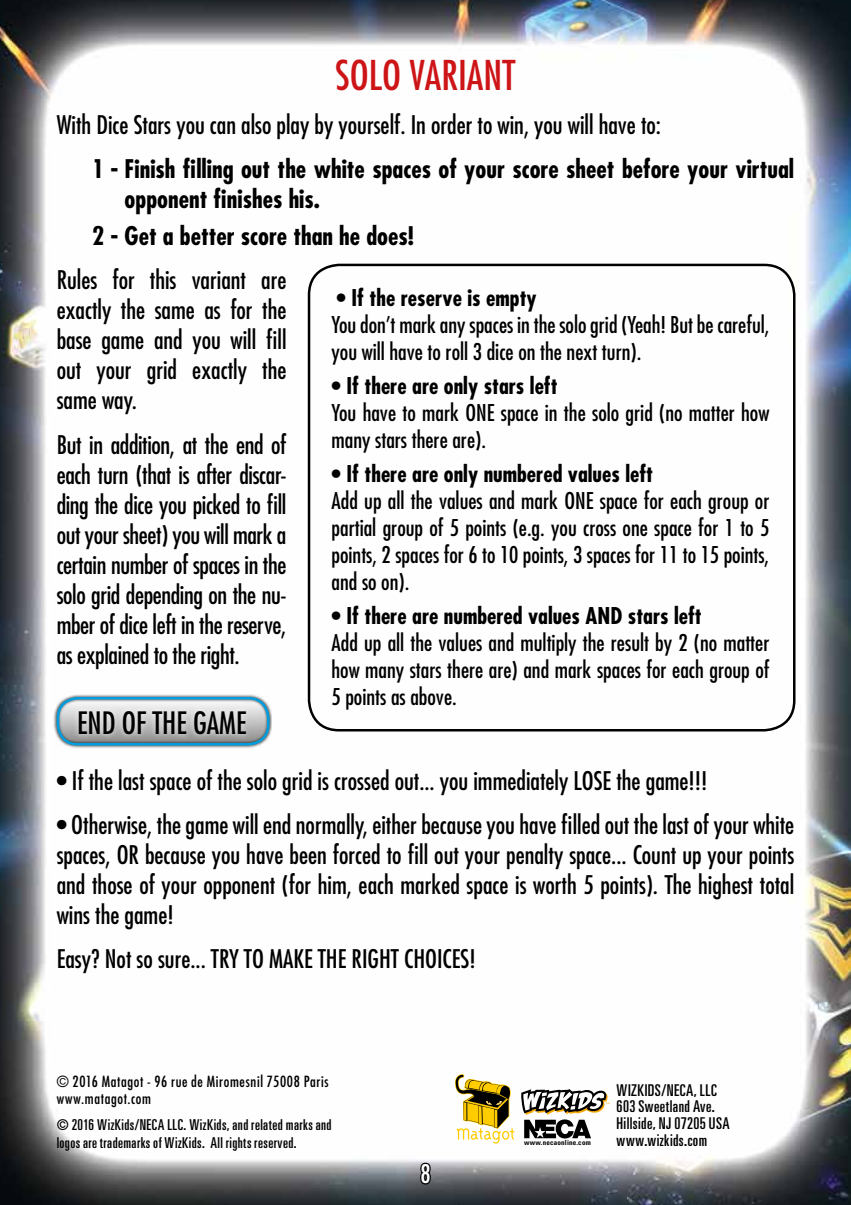
<style>
.page{position:relative;width:851px;height:1205px;background:#fff}
.page>*{position:absolute;margin:0;border:0;box-sizing:border-box;transform-origin:0 0}
.t1{font:condensed 40px "Futura Std";color:#cd1417}
.t2{font:condensed 30px "Futura Std";color:#000}
.t3{font:condensed 25px/30px "Futura Std";color:#000;text-align:justify}
.t4{font:700 condensed 25px/30px "Futura Std";color:#000}
.t5{font:condensed 25px "Futura Std";color:#fff}
.t6{font:condensed 22.5px/27px "Futura Std";color:#000}
.t7{font:700 condensed 22.5px "Futura Std";color:#000}
.t8{font:ultra-condensed 16.25px/16.8px "Univers LT Std";letter-spacing:.025em;color:#000}
.t9{font:ultra-condensed 15px/17.5px "Univers LT Std";letter-spacing:.03em;color:#000}
.t10{font:condensed 15px/17.5px "Futura Std";letter-spacing:.045em;color:#000}
.t11{font:700 condensed 7px "Univers LT Std";letter-spacing:.025em;color:#000}
</style>
<div class="page">
<img style="left:0;top:0;width:850px;height:1205px">
<svg style="left:419px;top:1161px;width:13px;height:25px"></svg>
<svg style="left:53px;top:693px;width:219px;height:55px"></svg>
<div style="left:57px;top:697px;width:212px;height:48px;border:2px solid #009ddf;border-radius:20px"></div>
<div style="left:308px;top:264px;width:487px;height:467px;border:2px solid #000;border-radius:30px"></div>
<svg style="left:521px;top:1089px;width:88px;height:49px"></svg>
<svg style="left:455px;top:1074px;width:59px;height:69px"></svg>
<h1 class="t1" style="left:335px;top:51px;width:181px">SOLO VARIANT</h1>
<p class="t3" style="left:57px;top:109px;width:605px">With Dice Stars you can also play by yourself. In order to win, you will have to:</p>
<p class="t4" style="left:125px;top:154px;width:671px;text-indent:-32px">1 - Finish filling out the white spaces of your score sheet before your virtual opponent finishes his.</p>
<p class="t4" style="left:92px;top:221px;width:323px">2 - Get a better score than he does!</p>
<p class="t3" style="left:57px;top:265px;width:231px">Rules for this variant are exactly the same as for the base game and you will fill out your grid exactly the same way.</p>
<p class="t3" style="left:57px;top:429px;width:231px">But in addition, at the end of each turn (that is after discar&shy;ding the dice you picked to fill out your sheet) you will mark a certain number of spaces in the solo grid depending on the nu&shy;mber of dice left in the reserve, as explained to the right.</p>
<p class="t7" style="left:336px;top:284px;width:202px">• If the reserve is empty</p>
<p class="t6" style="left:331px;top:311px;width:439px">You don’t mark any spaces in the solo grid (Yeah! But be careful, you will have to roll 3 dice on the next turn).</p>
<p class="t7" style="left:331px;top:372px;width:227px">• If there are only stars left</p>
<p class="t6" style="left:331px;top:399px;width:439px">You have to mark ONE space in the solo grid (no matter how many stars there are).</p>
<p class="t7" style="left:331px;top:460px;width:323px">• If there are only numbered values left</p>
<p class="t6" style="left:331px;top:487px;width:439px;text-align:justify">Add up all the values and mark ONE space for each group or partial group of 5 points (e.g. you cross one space for 1 to 5 points, 2 spaces for 6 to 10 points, 3 spaces for 11 to 15 points, and so on).</p>
<p class="t7" style="left:331px;top:602px;width:371px">• If there are numbered values AND stars left</p>
<p class="t6" style="left:331px;top:629px;width:439px;text-align:justify">Add up all the values and multiply the result by 2 (no matter how many stars there are) and mark spaces for each group of 5 points as above.</p>
<p class="t2" style="left:77px;top:704px;width:171px">END OF THE GAME</p>
<p class="t3" style="left:57px;top:765px;width:652px">• If the last space of the solo grid is crossed out... you immediately LOSE the game!!!</p>
<p class="t3" style="left:57px;top:809px;width:739px">• Otherwise, the game will end normally, either because you have filled out the last of your white spaces, OR because you have been forced to fill out your penalty space... Count up your points and those of your opponent (for him, each marked space is worth 5 points). The highest total wins the game!</p>
<p class="t3" style="left:57px;top:943px;width:420px">Easy? Not so sure... TRY TO MAKE THE RIGHT CHOICES!</p>
<p class="t10" style="left:57px;top:1072px;width:273px">© 2016 Matagot - 96 rue de Miromesnil 75008 Paris www.matagot.com</p>
<p class="t9" style="left:57px;top:1116px;width:276px">© 2016 WizKids/NECA LLC. WizKids, and related marks and logos are trademarks of WizKids. All rights reserved.</p>
<p class="t5" style="left:420px;top:1159px;width:12px">8</p>
<p class="t11" style="left:524px;top:1138px;width:68px">www.necaonline.com</p>
<p class="t8" style="left:616px;top:1081px;width:114px">WIZKIDS/NECA, LLC<br>603 Sweetland Ave.<br>Hillside, NJ 07205 USA www.wizkids.com</p>
</div>
